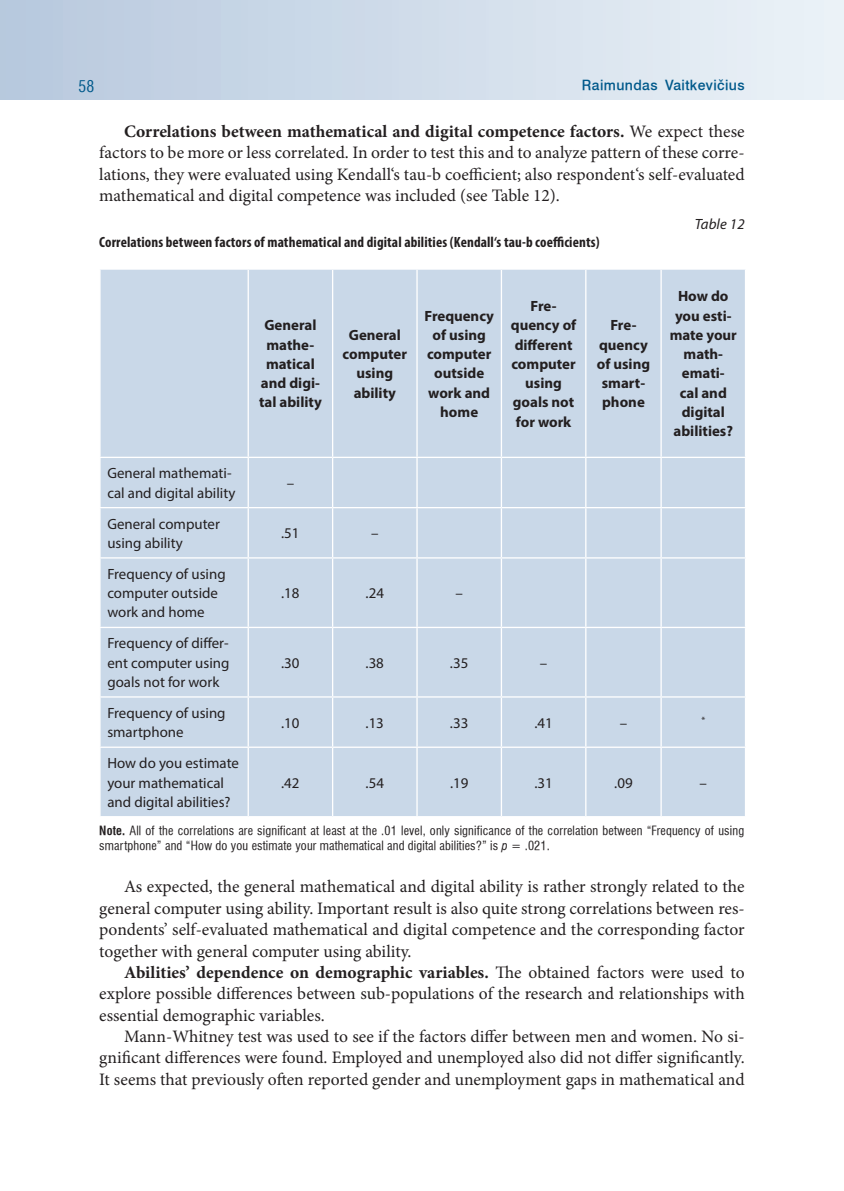
<style>
.page{position:relative;width:844px;height:1191px;background:#fff}
.page>*{position:absolute;margin:0;border:0;box-sizing:border-box;transform-origin:0 0}
.t1{font:17.5px/21.3px "Minion Pro";color:#231f20;text-align:justify}
.t2{font:condensed 15.75px "Helvetica LT";color:#00598b}
.t3{font:14.88px/19.2px "Myriad Pro";color:#231f20}
.t4{font:700 14.88px/19.2px "Myriad Pro";color:#231f20;text-align:center}
.t5{font:700 condensed 14.88px "Myriad Pro";letter-spacing:.01em;color:#231f20}
.t6{font:italic 14.88px "Myriad Pro";letter-spacing:.01em;color:#231f20}
.t7{font:500 14px "Helvetica LT";letter-spacing:.03em;color:#00598b}
.t8{font:condensed 12.25px/14.7px "Helvetica LT";letter-spacing:.01em;color:#231f20}
.t9{font:9.28px "Myriad Pro";color:#231f20}
.s1{font-weight:700}
.s2{font-style:italic}
</style>
<div class="page">
<div style="left:0;top:0;width:843px;height:100px;background:linear-gradient(to right,#b7c8de,#ebf2f7)"></div>
<div style="left:101px;top:270px;width:643px;height:546px;background:#c9d8e8"></div>
<hr style="left:247px;top:270px;width:2px;height:187px;background:#fff">
<hr style="left:332px;top:270px;width:1px;height:187px;background:#fff">
<hr style="left:416px;top:270px;width:1px;height:187px;background:#fff">
<hr style="left:500px;top:270px;width:2px;height:187px;background:#fff">
<hr style="left:585px;top:270px;width:1px;height:187px;background:#fff">
<hr style="left:660px;top:270px;width:1px;height:187px;background:#fff">
<hr style="left:99px;top:457px;width:149px;height:1px;background:#fff">
<hr style="left:248px;top:457px;width:84px;height:1px;background:#fff">
<hr style="left:247px;top:458px;width:2px;height:49px;background:#fff">
<hr style="left:332px;top:457px;width:85px;height:1px;background:#fff">
<hr style="left:332px;top:458px;width:1px;height:49px;background:#fff">
<hr style="left:417px;top:457px;width:84px;height:1px;background:#fff">
<hr style="left:416px;top:458px;width:1px;height:49px;background:#fff">
<hr style="left:501px;top:457px;width:84px;height:1px;background:#fff">
<hr style="left:500px;top:458px;width:2px;height:49px;background:#fff">
<hr style="left:585px;top:457px;width:76px;height:1px;background:#fff">
<hr style="left:585px;top:458px;width:1px;height:49px;background:#fff">
<hr style="left:661px;top:457px;width:85px;height:1px;background:#fff">
<hr style="left:660px;top:458px;width:1px;height:49px;background:#fff">
<hr style="left:99px;top:507px;width:149px;height:1px;background:#fff">
<hr style="left:248px;top:507px;width:84px;height:1px;background:#fff">
<hr style="left:247px;top:508px;width:2px;height:49px;background:#fff">
<hr style="left:332px;top:507px;width:85px;height:1px;background:#fff">
<hr style="left:332px;top:508px;width:1px;height:49px;background:#fff">
<hr style="left:417px;top:507px;width:84px;height:1px;background:#fff">
<hr style="left:416px;top:508px;width:1px;height:49px;background:#fff">
<hr style="left:501px;top:507px;width:84px;height:1px;background:#fff">
<hr style="left:500px;top:508px;width:2px;height:49px;background:#fff">
<hr style="left:585px;top:507px;width:76px;height:1px;background:#fff">
<hr style="left:585px;top:508px;width:1px;height:49px;background:#fff">
<hr style="left:661px;top:507px;width:85px;height:1px;background:#fff">
<hr style="left:660px;top:508px;width:1px;height:49px;background:#fff">
<hr style="left:99px;top:557px;width:149px;height:1px;background:#fff">
<hr style="left:248px;top:557px;width:84px;height:1px;background:#fff">
<hr style="left:247px;top:558px;width:2px;height:69px;background:#fff">
<hr style="left:332px;top:557px;width:85px;height:1px;background:#fff">
<hr style="left:332px;top:558px;width:1px;height:69px;background:#fff">
<hr style="left:417px;top:557px;width:84px;height:1px;background:#fff">
<hr style="left:416px;top:558px;width:1px;height:69px;background:#fff">
<hr style="left:501px;top:557px;width:84px;height:1px;background:#fff">
<hr style="left:500px;top:558px;width:2px;height:69px;background:#fff">
<hr style="left:585px;top:557px;width:76px;height:1px;background:#fff">
<hr style="left:585px;top:558px;width:1px;height:69px;background:#fff">
<hr style="left:661px;top:557px;width:85px;height:1px;background:#fff">
<hr style="left:660px;top:558px;width:1px;height:69px;background:#fff">
<hr style="left:99px;top:627px;width:149px;height:1px;background:#fff">
<hr style="left:248px;top:627px;width:84px;height:1px;background:#fff">
<hr style="left:247px;top:628px;width:2px;height:68px;background:#fff">
<hr style="left:332px;top:627px;width:85px;height:1px;background:#fff">
<hr style="left:332px;top:628px;width:1px;height:68px;background:#fff">
<hr style="left:417px;top:627px;width:84px;height:1px;background:#fff">
<hr style="left:416px;top:628px;width:1px;height:68px;background:#fff">
<hr style="left:501px;top:627px;width:84px;height:1px;background:#fff">
<hr style="left:500px;top:628px;width:2px;height:68px;background:#fff">
<hr style="left:585px;top:627px;width:76px;height:1px;background:#fff">
<hr style="left:585px;top:628px;width:1px;height:68px;background:#fff">
<hr style="left:661px;top:627px;width:85px;height:1px;background:#fff">
<hr style="left:660px;top:628px;width:1px;height:68px;background:#fff">
<hr style="left:99px;top:696px;width:149px;height:1px;background:#fff">
<hr style="left:248px;top:696px;width:84px;height:1px;background:#fff">
<hr style="left:247px;top:697px;width:2px;height:49px;background:#fff">
<hr style="left:332px;top:696px;width:85px;height:1px;background:#fff">
<hr style="left:332px;top:697px;width:1px;height:49px;background:#fff">
<hr style="left:417px;top:696px;width:84px;height:1px;background:#fff">
<hr style="left:416px;top:697px;width:1px;height:49px;background:#fff">
<hr style="left:501px;top:696px;width:84px;height:1px;background:#fff">
<hr style="left:500px;top:697px;width:2px;height:49px;background:#fff">
<hr style="left:585px;top:696px;width:76px;height:1px;background:#fff">
<hr style="left:585px;top:697px;width:1px;height:49px;background:#fff">
<hr style="left:661px;top:696px;width:85px;height:1px;background:#fff">
<hr style="left:660px;top:697px;width:1px;height:49px;background:#fff">
<hr style="left:99px;top:746px;width:149px;height:2px;background:#fff">
<hr style="left:248px;top:746px;width:84px;height:2px;background:#fff">
<hr style="left:247px;top:748px;width:2px;height:68px;background:#fff">
<hr style="left:332px;top:746px;width:85px;height:2px;background:#fff">
<hr style="left:332px;top:748px;width:1px;height:68px;background:#fff">
<hr style="left:417px;top:746px;width:84px;height:2px;background:#fff">
<hr style="left:416px;top:748px;width:1px;height:68px;background:#fff">
<hr style="left:501px;top:746px;width:84px;height:2px;background:#fff">
<hr style="left:500px;top:748px;width:2px;height:68px;background:#fff">
<hr style="left:585px;top:746px;width:76px;height:2px;background:#fff">
<hr style="left:585px;top:748px;width:1px;height:68px;background:#fff">
<hr style="left:661px;top:746px;width:85px;height:2px;background:#fff">
<hr style="left:660px;top:748px;width:1px;height:68px;background:#fff">
<p class="t2" style="left:79px;top:76px;width:17px">58</p>
<p class="t7" style="left:581px;top:75px;width:164px">Raimundas Vaitkevičius</p>
<p class="t1" style="left:99px;top:121px;width:646px;text-indent:25px"><span class="s1">Correlations between mathematical and digital competence factors.</span> We expect these factors to be more or less correlated. In order to test this and to analyze pattern of these corre&shy;lations, they were evaluated using Kendall‘s tau-b coefficient; also respondent‘s self-evaluated mathematical and digital competence was included (see Table 12).</p>
<p class="t6" style="left:694px;top:214px;width:51px">Table 12</p>
<p class="t5" style="left:99px;top:232px;width:501px">Correlations between factors of mathematical and digital abilities (Kendall‘s tau-b coefficients)</p>
<p class="t3" style="left:107px;top:463px;width:129px">General mathemati&shy;cal and digital ability</p>
<p class="t4" style="left:259px;top:315px;width:64px">General mathe&shy;matical and digi&shy;tal ability</p>
<p class="t4" style="left:342px;top:325px;width:66px">General computer using ability</p>
<p class="t4" style="left:424px;top:305px;width:71px">Frequency of using computer outside work and home</p>
<p class="t4" style="left:510px;top:296px;width:67px">Fre&shy;quency of different computer using goals not for work</p>
<p class="t3" style="left:286px;top:473px;width:9px">–</p>
<p class="t3" style="left:107px;top:514px;width:114px">General computer using ability</p>
<p class="t3" style="left:281px;top:523px;width:20px">.51</p>
<p class="t3" style="left:371px;top:523px;width:9px">–</p>
<p class="t3" style="left:107px;top:564px;width:120px">Frequency of using computer outside work and home</p>
<p class="t3" style="left:281px;top:583px;width:20px">.18</p>
<p class="t3" style="left:365px;top:583px;width:20px">.24</p>
<p class="t3" style="left:455px;top:583px;width:9px">–</p>
<p class="t3" style="left:107px;top:633px;width:123px;text-align:justify">Frequency of differ&shy;ent computer using goals not for work</p>
<p class="t3" style="left:281px;top:653px;width:20px">.30</p>
<p class="t3" style="left:365px;top:653px;width:20px">.38</p>
<p class="t3" style="left:450px;top:653px;width:20px">.35</p>
<p class="t3" style="left:539px;top:653px;width:9px">–</p>
<p class="t4" style="left:596px;top:315px;width:55px">Fre&shy;quency of using smart&shy;phone</p>
<p class="t3" style="left:107px;top:703px;width:120px">Frequency of using smartphone</p>
<p class="t3" style="left:281px;top:713px;width:20px">.10</p>
<p class="t3" style="left:365px;top:713px;width:20px">.13</p>
<p class="t3" style="left:450px;top:713px;width:20px">.33</p>
<p class="t3" style="left:534px;top:713px;width:20px">.41</p>
<p class="t3" style="left:619px;top:713px;width:9px">–</p>
<p class="t4" style="left:669px;top:286px;width:69px">How do you esti&shy;mate your math&shy;emati-<br>cal and digital abilities?</p>
<p class="t9" style="left:701px;top:714px;width:5px">*</p>
<p class="t3" style="left:107px;top:753px;width:133px">How do you estimate your mathematical and digital abilities?</p>
<p class="t3" style="left:281px;top:772px;width:20px">.42</p>
<p class="t3" style="left:365px;top:772px;width:20px">.54</p>
<p class="t3" style="left:450px;top:772px;width:20px">.19</p>
<p class="t3" style="left:534px;top:772px;width:20px">.31</p>
<p class="t3" style="left:614px;top:772px;width:20px">.09</p>
<p class="t3" style="left:699px;top:772px;width:9px">–</p>
<p class="t8" style="left:99px;top:823px;width:646px"><span class="s1">Note.</span> All of the correlations are significant at least at the .01 level, only significance of the correlation between “Frequency of using smartphone” and “How do you estimate your mathematical and digital abilities?” is <span class="s2">p</span> = .021.</p>
<p class="t1" style="left:99px;top:876px;width:646px;text-indent:25px">As expected, the general mathematical and digital ability is rather strongly related to the general computer using ability. Important result is also quite strong correlations between res&shy;pondents’ self-evaluated mathematical and digital competence and the corresponding factor together with general computer using ability.</p>
<p class="t1" style="left:99px;top:961px;width:646px;text-indent:25px"><span class="s1">Abilities’ dependence on demographic variables.</span> The obtained factors were used to explore possible differences between sub-populations of the research and relationships with essential demographic variables.</p>
<p class="t1" style="left:99px;top:1025px;width:646px;text-indent:25px">Mann-Whitney test was used to see if the factors differ between men and women. No si&shy;gnificant differences were found. Employed and unemployed also did not differ significantly.<br>It seems that previously often reported gender and unemployment gaps in mathematical and</p>
</div>
